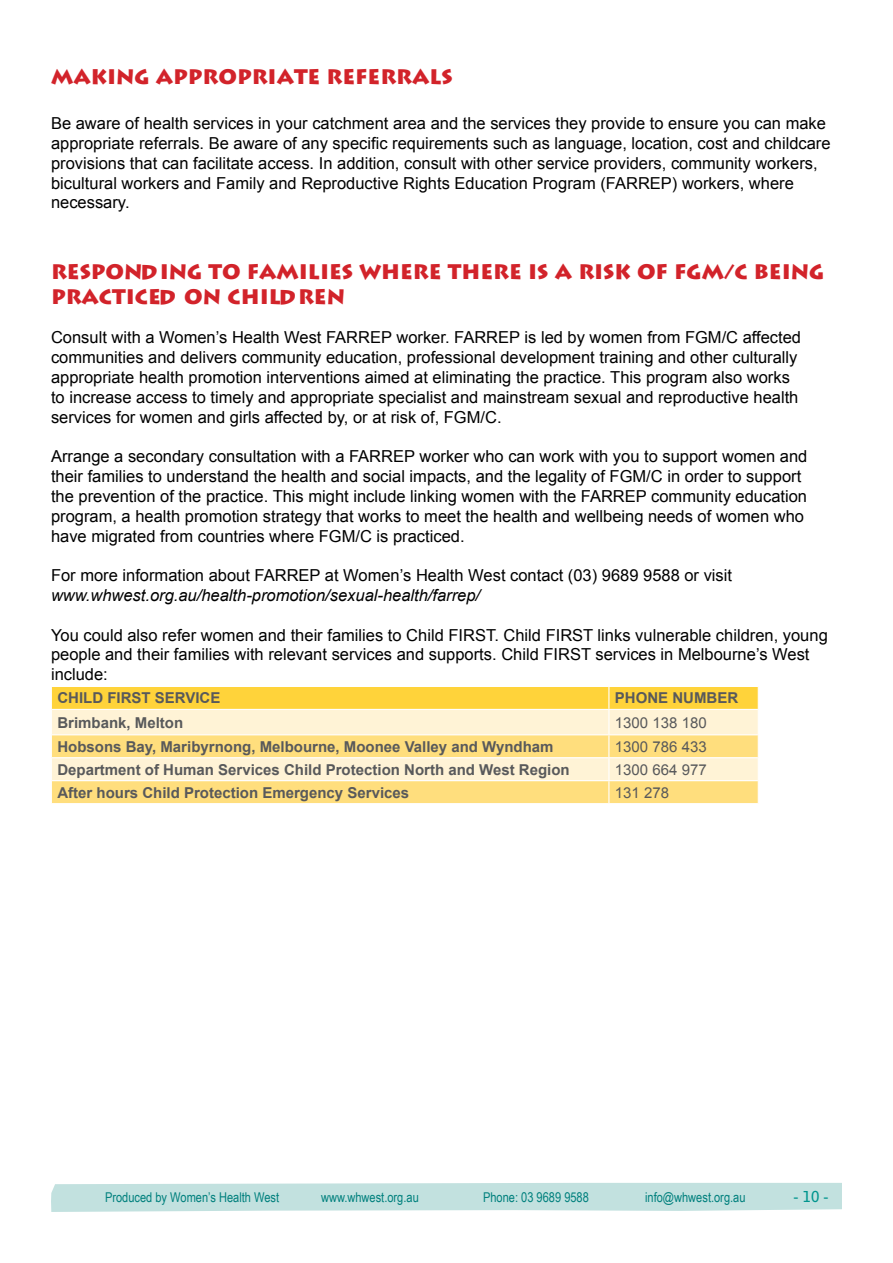
<style>
.page{position:relative;width:893px;height:1263px;background:#fff}
.page>*{position:absolute;margin:0;border:0;box-sizing:border-box;transform-origin:0 0}
.t1{font:900 21px/25.2px "Liddie";color:#d2232a}
.t2{font:16.5px/19.8px "Arial";color:#000}
.t3{font:italic 16.5px "Arial";color:#000}
.t4{font:700 15px "Arial";color:#58595b}
.t5{font:15px "Arial";color:#58595b}
.t6{font:700 15px "Bell Gothic Std";color:#00958e}
.t7{font:13.5px "Arial Narrow";color:#00928f}
</style>
<div class="page">
<svg style="left:51px;top:1183px;width:791px;height:29px;background:#c5e2e0"></svg>
<svg style="left:51px;top:687px;width:708px;height:116px;background:#ffe599"></svg>
<p class="t1" style="left:51px;top:64px;width:403px">MAKING APPROPRIATE REFERRALS</p>
<p class="t2" style="left:51px;top:114px;width:781px">Be aware of health services in your catchment area and the services they provide to ensure you can make appropriate referrals. Be aware of any specific requirements such as language, location, cost and childcare provisions that can facilitate access. In addition, consult with other service providers, community workers, bicultural workers and Family and Reproductive Rights Education Program (FARREP) workers, where necessary.</p>
<p class="t1" style="left:51px;top:258px;width:775px">RESPONDING TO FAMILIES WHERE THERE IS A RISK OF FGM/C BEING<br>PRACTICED ON CHILDREN</p>
<p class="t2" style="left:51px;top:328px;width:752px">Consult with a Women’s Health West FARREP worker. FARREP is led by women from FGM/C affected communities and delivers community education, professional development training and other culturally appropriate health promotion interventions aimed at eliminating the practice. This program also works to increase access to timely and appropriate specialist and mainstream sexual and reproductive health services for women and girls affected by, or at risk of, FGM/C.</p>
<p class="t2" style="left:51px;top:447px;width:758px">Arrange a secondary consultation with a FARREP worker who can work with you to support women and their families to understand the health and social impacts, and the legality of FGM/C in order to support the prevention of the practice. This might include linking women with the FARREP community education program, a health promotion strategy that works to meet the health and wellbeing needs of women who have migrated from countries where FGM/C is practiced.</p>
<p class="t2" style="left:51px;top:566px;width:683px">For more information about FARREP at Women’s Health West contact (03) 9689 9588 or visit</p>
<p class="t3" style="left:51px;top:584px;width:431px">www.whwest.org.au/health-promotion/sexual-health/farrep/</p>
<p class="t2" style="left:51px;top:625px;width:778px">You could also refer women and their families to Child FIRST. Child FIRST links vulnerable children, young people and their families with relevant services and supports. Child FIRST services in Melbourne’s West include:</p>
<p class="t4" style="left:57px;top:688px;width:165px">CHILD FIRST SERVICE</p>
<p class="t4" style="left:615px;top:688px;width:125px">PHONE NUMBER</p>
<p class="t4" style="left:57px;top:712px;width:127px">Brimbank, Melton</p>
<p class="t5" style="left:615px;top:712px;width:93px">1300 138 180</p>
<p class="t4" style="left:57px;top:736px;width:498px">Hobsons Bay, Maribyrnong, Melbourne, Moonee Valley and Wyndham</p>
<p class="t5" style="left:615px;top:737px;width:93px">1300 786 433</p>
<p class="t4" style="left:57px;top:759px;width:514px">Department of Human Services Child Protection North and West Region</p>
<p class="t5" style="left:615px;top:759px;width:93px">1300 664 977</p>
<p class="t4" style="left:57px;top:782px;width:353px">After hours Child Protection Emergency Services</p>
<p class="t5" style="left:615px;top:782px;width:56px">131 278</p>
<p class="t7" style="left:105px;top:1187px;width:176px">Produced by Women’s Health West</p>
<p class="t7" style="left:321px;top:1187px;width:99px">www.whwest.org.au</p>
<p class="t7" style="left:483px;top:1187px;width:107px">Phone: 03 9689 9588</p>
<p class="t7" style="left:645px;top:1187px;width:102px">info@whwest.org.au</p>
<p class="t6" style="left:794px;top:1187px;width:36px">- 10 -</p>
</div>
